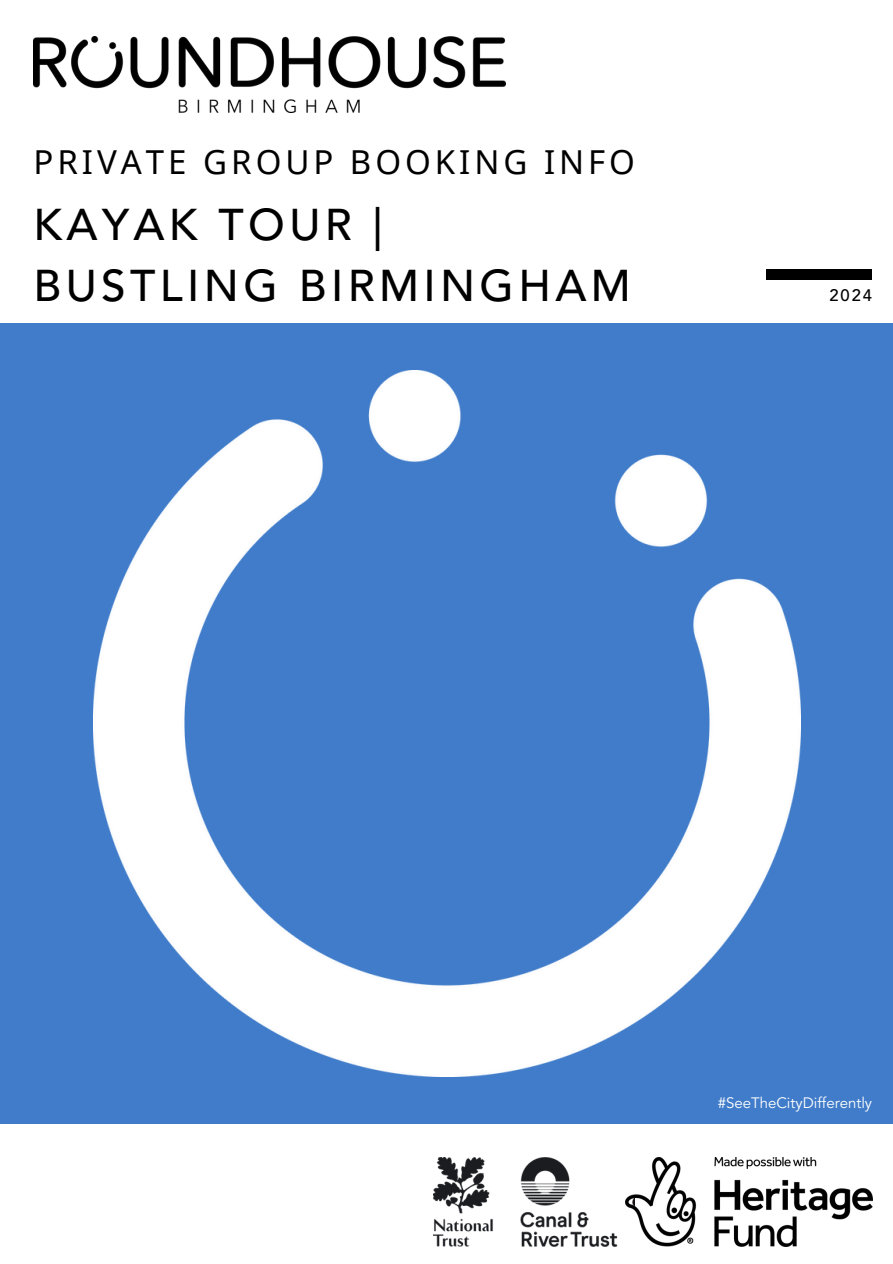
<style>
.page{position:relative;width:893px;height:1264px;background:#fff}
.page>*{position:absolute;margin:0;border:0;box-sizing:border-box;transform-origin:0 0}
.t1{font:500 44.1px/60.8px "Avenir LT Std";letter-spacing:.1em;color:#000}
.t2{font:33px "Noto Sans";letter-spacing:.12em;color:#000}
.t3{font:500 16.5px "Avenir LT Std";color:#000}
.t4{font:15px "Avenir LT Std";color:#fff}
</style>
<div class="page">
<div style="left:0;top:323px;width:892px;height:800px;background:#407cc9"></div>
<img style="left:634px;top:1157px;width:238px;height:88px">
<img style="left:93px;top:371px;width:707px;height:705px">
<img style="left:34px;top:36px;width:471px;height:77px">
<div style="left:766px;top:269px;width:106px;height:10px;background:#000"></div>
<img style="left:434px;top:1157px;width:200px;height:88px">
<p class="t2" style="left:34px;top:139px;width:603px">PRIVATE GROUP BOOKING INFO</p>
<h3 class="t1" style="left:34px;top:199px;width:599px">KAYAK TOUR |<br>BUSTLING BIRMINGHAM</h3>
<p class="t3" style="left:829px;top:288px;width:44px">2024</p>
<p class="t4" style="left:717px;top:1096px;width:156px">#SeeTheCityDifferently</p>
</div>
